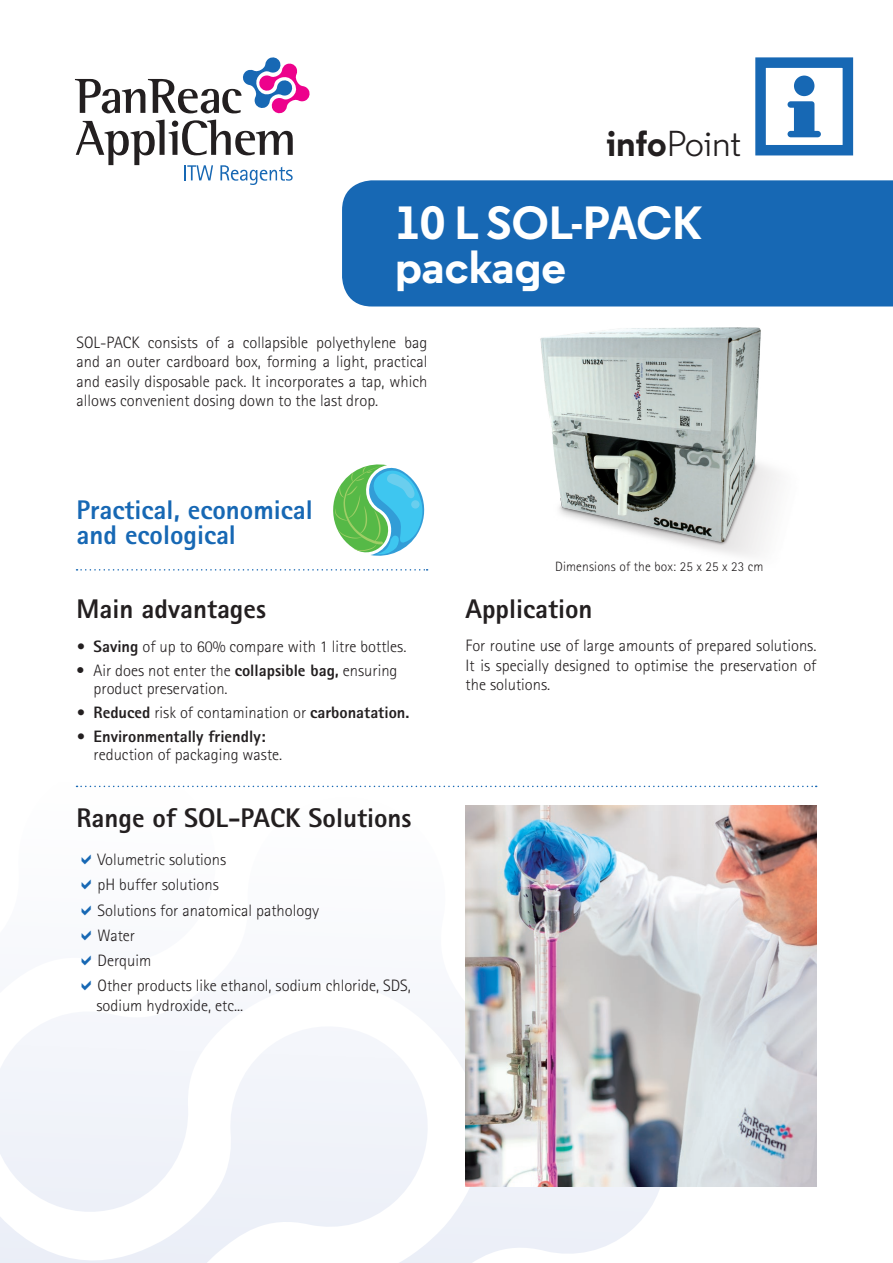
<style>
.page{position:relative;width:893px;height:1263px;background:#fff}
.page>*{position:absolute;margin:0;border:0;box-sizing:border-box;transform-origin:0 0}
.t1{font:700 46.5px/43.5px "Regular";color:#fff}
.t2{font:36px "Regular";color:#231f20}
.t3{font:800 27px "Rotis Sans Serif";color:#231f20}
.t4{font:800 27px/25.5px "Rotis Sans Serif";color:#1768b4}
.t5{font:300 16.5px/19.5px "Rotis Sans Serif";color:#231f20;text-align:justify}
.t6{font:800 16.5px "Rotis Sans Serif";color:#231f20}
.t7{font:300 13.5px "Rotis Sans Serif";letter-spacing:.01em;color:#231f20}
.s1{font-weight:700}
.s2{font-weight:800}
.s3{font-weight:300}
</style>
<div class="page">
<svg style="left:0;top:786px;width:678px;height:477px"></svg>
<svg style="left:75px;top:57px;width:235px;height:57px"></svg>
<svg style="left:76px;top:120px;width:217px;height:65px"></svg>
<svg style="left:787px;top:76px;width:34px;height:61px"></svg>
<div style="left:755px;top:57px;width:98px;height:98px;border:10px solid #1768b4"></div>
<div style="left:342px;top:180px;width:551px;height:126px;background:#1768b4"></div>
<svg style="left:77px;top:786px;width:740px;height:1px"></svg>
<svg style="left:77px;top:464px;width:352px;height:107px"></svg>
<div style="left:411px;top:500px;width:9px;height:9px;background:#6aceee;border-radius:50%"></div>
<img style="left:470px;top:285px;width:423px;height:271px">
<img style="left:466px;top:806px;width:350px;height:380px">
<svg style="left:82px;top:854px;width:9px;height:10px"></svg>
<svg style="left:82px;top:880px;width:9px;height:10px"></svg>
<svg style="left:82px;top:905px;width:9px;height:10px"></svg>
<svg style="left:82px;top:930px;width:9px;height:10px"></svg>
<svg style="left:82px;top:955px;width:9px;height:10px"></svg>
<svg style="left:82px;top:980px;width:9px;height:10px"></svg>
<h2 class="t2" style="left:606px;top:121px;width:136px"><span class="s1">info</span>Point</h2>
<h1 class="t1" style="left:395px;top:200px;width:308px">10 L SOL-PACK package</h1>
<p class="t5" style="left:77px;top:333px;width:352px">SOL-PACK consists of a collapsible polyethylene bag and an outer cardboard box, forming a light, practical and easily disposable pack. It incorporates a tap, which allows convenient dosing down to the last drop.</p>
<h3 class="t4" style="left:77px;top:496px;width:238px">Practical, economical and ecological</h3>
<h3 class="t3" style="left:77px;top:591px;width:191px">Main advantages</h3>
<p class="t5" style="left:77px;top:636px;width:331px"><span class="s2">• Saving</span> of up to 60% compare with 1 litre bottles.</p>
<p class="t5" style="left:94px;top:661px;width:305px;line-height:18px;text-indent:-17px">• Air does not enter the <span class="s2">collapsible bag,</span> ensuring product preservation.</p>
<p class="t6" style="left:77px;top:701px;width:334px">• Reduced <span class="s3">risk of contamination or</span> carbonatation.</p>
<p class="t6" style="left:77px;top:725px;width:191px">• Environmentally friendly:</p>
<p class="t5" style="left:94px;top:744px;width:190px">reduction of packaging waste.</p>
<h3 class="t3" style="left:77px;top:801px;width:336px">Range of SOL-PACK Solutions</h3>
<p class="t5" style="left:98px;top:847px;width:315px;line-height:25.2px;text-align:left">Volumetric solutions<br>pH buffer solutions<br>Solutions for anatomical pathology<br>Water<br>Derquim<br>Other products like ethanol, sodium chloride, SDS,</p>
<p class="t5" style="left:96px;top:995px;width:148px">sodium hydroxide, etc...</p>
<p class="t7" style="left:555px;top:558px;width:210px">Dimensions of the box: 25 x 25 x 23 cm</p>
<h3 class="t3" style="left:466px;top:591px;width:128px">Application</h3>
<p class="t5" style="left:466px;top:636px;width:352px">For routine use of large amounts of prepared solutions.<br>It is specially designed to optimise the preservation of the solutions.</p>
</div>
